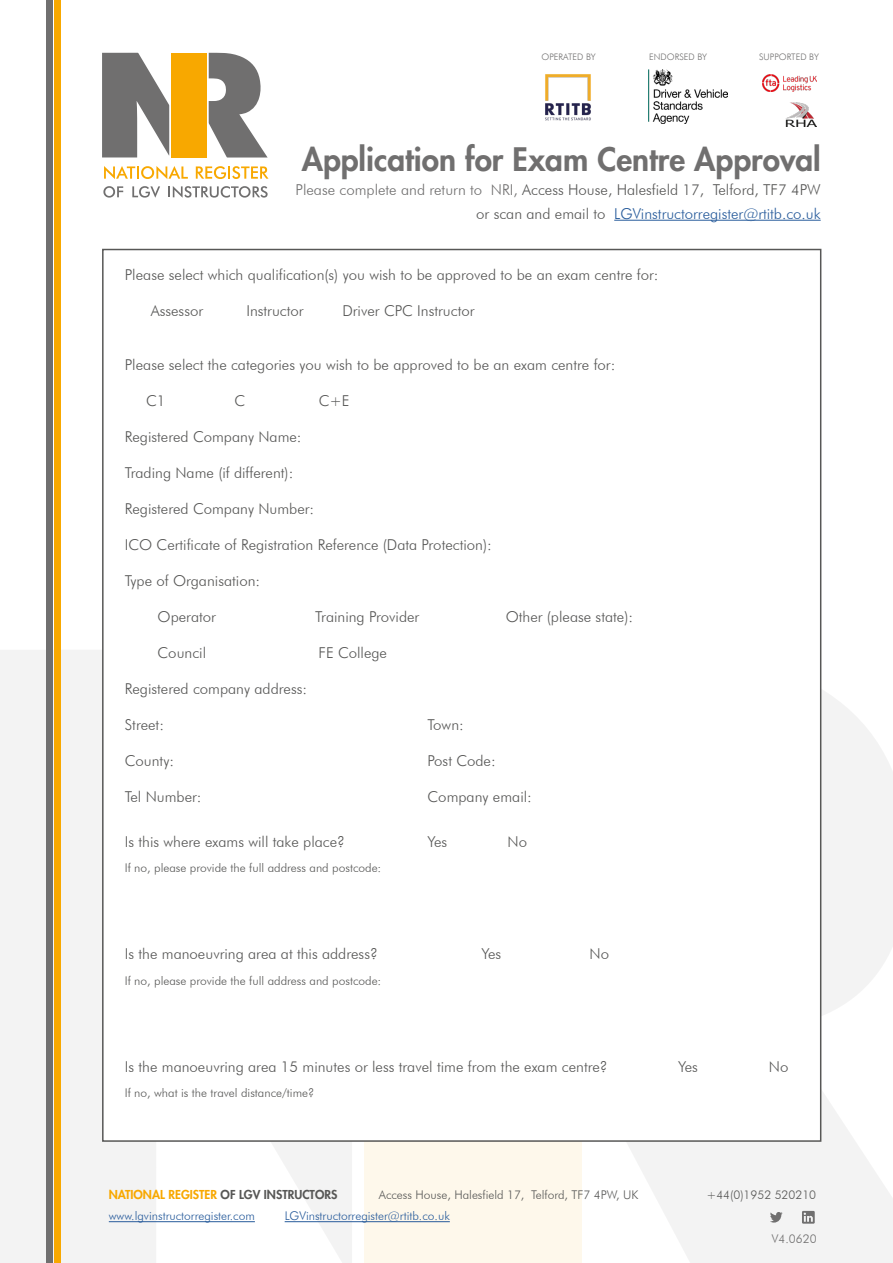
<style>
.page{position:relative;width:893px;height:1263px;background:#fff}
.page>*{position:absolute;margin:0;border:0;box-sizing:border-box;transform-origin:0 0}
.t1{font:800 31.5px "Futura Std";color:#706f6f}
.t2{font:300 15px/24px "Futura BT";color:#575756;text-align:right}
.t3{font:300 12px "Futura BT";color:#575756}
.t4{font:300 12px "Futura BT";color:#275b9b}
.t5{font:800 12px "Futura Std";color:#f8a800}
.t6{font:300 12px "Futura BT";color:#706f6f}
.t7{font:300 9px "Futura BT";color:#706f6f}
.s1{color:#706f6f}
.s2{color:#275b9b}
.s3{color:#575756}
</style>
<div class="page">
<svg style="left:0;top:650px;width:352px;height:613px;fill:#f3f3f3"></svg>
<svg style="left:627px;top:649px;width:266px;height:614px;fill:#f3f3f3"></svg>
<div style="left:364px;top:650px;width:218px;height:613px;background:#fef8eb"></div>
<svg style="left:104px;top:166px;width:84px;height:13px"></svg>
<svg style="left:196px;top:166px;width:72px;height:13px"></svg>
<svg style="left:103px;top:186px;width:20px;height:12px"></svg>
<svg style="left:132px;top:186px;width:28px;height:12px"></svg>
<svg style="left:168px;top:186px;width:100px;height:12px"></svg>
<svg style="left:102px;top:53px;width:67px;height:104px"></svg>
<svg style="left:209px;top:53px;width:59px;height:105px"></svg>
<div style="left:171px;top:53px;width:36px;height:104px;background:#f8a800"></div>
<div style="left:46px;top:0;width:7px;height:1263px;background:#706f6f"></div>
<div style="left:54px;top:0;width:7px;height:1263px;background:#f8a800"></div>
<img style="left:648px;top:70px;width:80px;height:54px">
<img style="left:763px;top:75px;width:53px;height:17px">
<img style="left:785px;top:103px;width:31px;height:23px">
<img style="left:545px;top:74px;width:46px;height:47px">
<hr style="left:614px;top:220px;width:207px;height:1px;background:#275b9b">
<hr style="left:109px;top:1221px;width:146px;height:1px;background:#275b9b">
<hr style="left:285px;top:1221px;width:165px;height:1px;background:#275b9b">
<svg style="left:770px;top:1212px;width:13px;height:10px"></svg>
<svg style="left:802px;top:1211px;width:13px;height:13px"></svg>
<div style="left:103px;top:249px;width:718px;height:892px;background:#fff"></div>
<p class="t7" style="left:542px;top:51px;width:56px">OPERATED BY</p>
<p class="t7" style="left:649px;top:51px;width:59px">ENDORSED BY</p>
<p class="t7" style="left:759px;top:51px;width:61px">SUPPORTED BY</p>
<h1 class="t1" style="left:302px;top:139px;width:520px">Application for Exam Centre Approval</h1>
<p class="t2" style="left:295px;top:177px;width:527px"><span class="s1">Please complete and return to NRI,</span> Access House, Halesfield 17, Telford, TF7 4PW or scan and email to <span class="s2">LGVinstructorregister@rtitb.co.uk</span></p>
<p class="t2" style="left:125px;top:262px;width:535px">Please select which qualification(s) you wish to be approved to be an exam centre for:</p>
<p class="t2" style="left:151px;top:298px;width:54px">Assessor</p>
<p class="t2" style="left:246px;top:298px;width:59px">Instructor</p>
<p class="t2" style="left:342px;top:298px;width:133px">Driver CPC Instructor</p>
<p class="t2" style="left:125px;top:352px;width:492px">Please select the categories you wish to be approved to be an exam centre for:</p>
<p class="t2" style="left:146px;top:388px;width:21px">C1</p>
<p class="t2" style="left:235px;top:388px;width:12px">C</p>
<p class="t2" style="left:319px;top:388px;width:32px">C+E</p>
<p class="t2" style="left:125px;top:424px;width:178px">Registered Company Name:</p>
<p class="t2" style="left:125px;top:460px;width:170px">Trading Name (if different):</p>
<p class="t2" style="left:125px;top:496px;width:191px">Registered Company Number:</p>
<p class="t2" style="left:125px;top:532px;width:368px">ICO Certificate of Registration Reference (Data Protection):</p>
<p class="t2" style="left:125px;top:568px;width:137px">Type of Organisation:</p>
<p class="t2" style="left:158px;top:604px;width:60px">Operator</p>
<p class="t2" style="left:315px;top:604px;width:105px">Training Provider</p>
<p class="t2" style="left:506px;top:604px;width:129px">Other (please state):</p>
<p class="t2" style="left:158px;top:640px;width:50px">Council</p>
<p class="t2" style="left:318px;top:640px;width:70px">FE College</p>
<p class="t2" style="left:125px;top:676px;width:184px">Registered company address:</p>
<p class="t2" style="left:125px;top:712px;width:41px">Street:</p>
<p class="t2" style="left:428px;top:712px;width:38px">Town:</p>
<p class="t2" style="left:125px;top:748px;width:51px">County:</p>
<p class="t2" style="left:428px;top:748px;width:70px">Post Code:</p>
<p class="t2" style="left:125px;top:784px;width:78px">Tel Number:</p>
<p class="t2" style="left:428px;top:784px;width:106px">Company email:</p>
<p class="t2" style="left:125px;top:829px;width:222px">Is this where exams will take place?</p>
<p class="t2" style="left:428px;top:829px;width:21px">Yes</p>
<p class="t2" style="left:507px;top:829px;width:21px">No</p>
<p class="t3" style="left:125px;top:861px;width:258px">If no, please provide the full address and postcode:</p>
<p class="t2" style="left:125px;top:942px;width:254px">Is the manoeuvring area at this address?</p>
<p class="t2" style="left:482px;top:942px;width:21px">Yes</p>
<p class="t2" style="left:590px;top:942px;width:21px">No</p>
<p class="t3" style="left:125px;top:973px;width:258px">If no, please provide the full address and postcode:</p>
<p class="t2" style="left:125px;top:1054px;width:484px">Is the manoeuvring area 15 minutes or less travel time from the exam centre?</p>
<p class="t2" style="left:678px;top:1054px;width:21px">Yes</p>
<p class="t2" style="left:769px;top:1054px;width:21px">No</p>
<p class="t3" style="left:125px;top:1086px;width:191px">If no, what is the travel distance/time?</p>
<p class="t5" style="left:109px;top:1187px;width:230px">NATIONAL REGISTER <span class="s3">OF LGV INSTRUCTORS</span></p>
<p class="t3" style="left:379px;top:1188px;width:261px">Access House, Halesfield 17, Telford, TF7 4PW, UK</p>
<p class="t3" style="left:706px;top:1188px;width:111px">+44(0)1952 520210</p>
<p class="t4" style="left:109px;top:1209px;width:148px">www.lgvinstructorregister.com</p>
<p class="t4" style="left:285px;top:1209px;width:167px">LGVinstructorregister@rtitb.co.uk</p>
<p class="t6" style="left:772px;top:1231px;width:46px">V4.0620</p>
</div>
